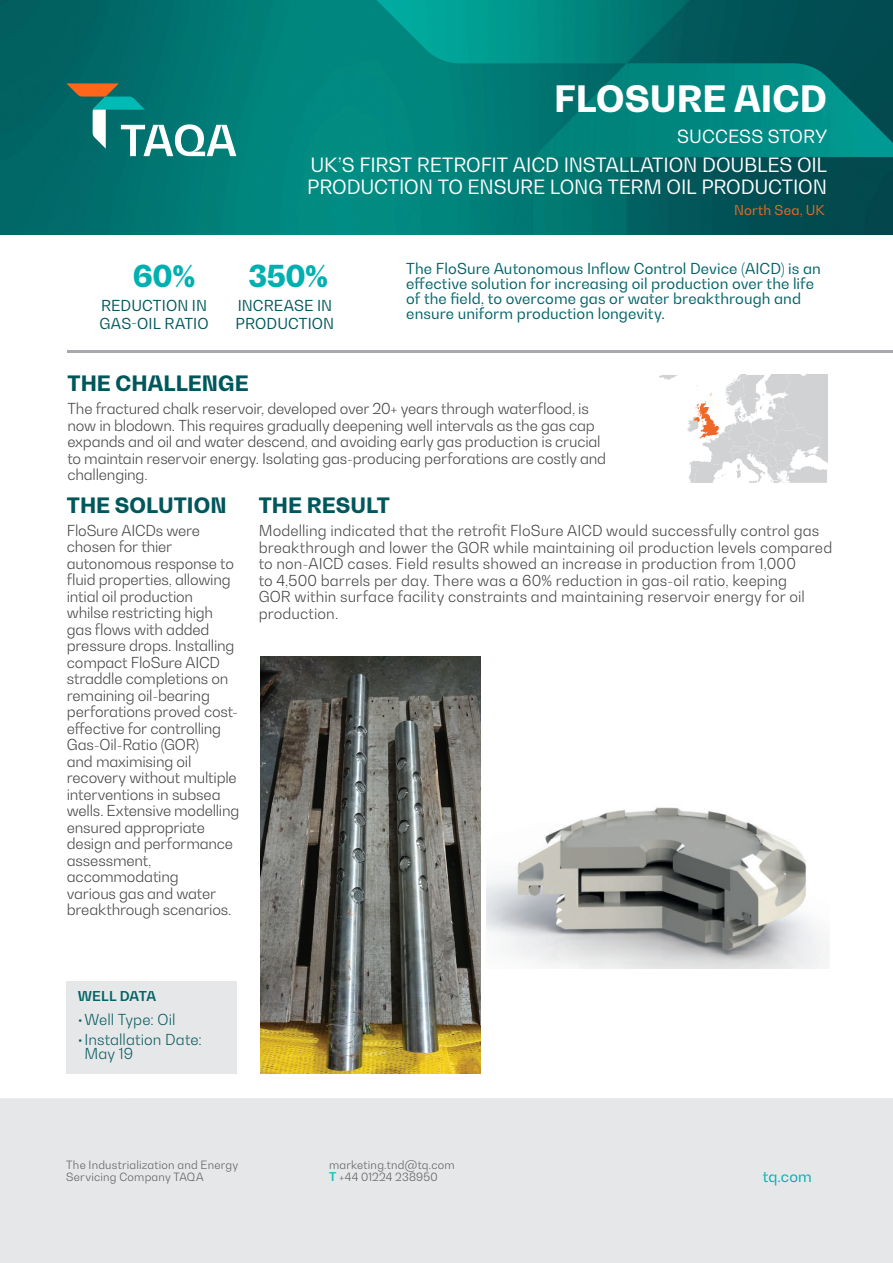
<style>
.page{position:relative;width:893px;height:1263px;background:#fff}
.page>*{position:absolute;margin:0;border:0;box-sizing:border-box;transform-origin:0 0}
.H1__Product_Name{font:800 36px "Bw Gradual";color:#fff}
.big_number{font:800 30px "Bw Gradual";color:#00b0b0}
.t1{font:800 21px "Bw Gradual";letter-spacing:.005em;color:#00575b}
.Name_of_the_Case_Study{font:19.5px/22.5px "Bw Gradual";letter-spacing:-.005em;color:#fff}
.Subhead__type_of_document__white{font:18px "Bw Gradual";letter-spacing:.005em;color:#fff}
.Small_Gray_Copy{font:300 15px/16.5px "Bw Gradual";letter-spacing:-.01em;color:#3e3e3f}
.Tool_Description{font:15px/15px "Bw Gradual";letter-spacing:.005em;color:#026266}
.t2{font:300 15px/13.5px "Bw Gradual";letter-spacing:.005em;color:#00575b}
.explaining_the_number{font:15px/18px "Bw Gradual";letter-spacing:.005em;color:#00575b}
.big_number_description{font:15px/18px "Bw Gradual";letter-spacing:.005em;color:#00575b}
.web_address{font:15px "Bw Gradual";color:#00b0b0}
.Location{font:13.5px "Bw Gradual";letter-spacing:.01em;color:#f36a21}
.t3{font:700 13.5px "Bw Gradual";letter-spacing:.005em;color:#026266}
.small_remarfk{font:300 11.25px/12px "Bw Gradual";letter-spacing:.02em;color:#57585a}
.s1{font-weight:700;font-size:12px;color:#1ebcbc}
</style>
<div class="page">
<div style="left:0;top:1098px;width:893px;height:165px;background:#e6e7e9"></div>
<div style="left:66px;top:981px;width:171px;height:92px;background:#e6e7e9"></div>
<hr style="left:68px;top:350px;width:825px;height:3px;background:#a8a9ad">
<img style="left:0;top:0;width:893px;height:235px">
<svg style="left:66px;top:83px;width:170px;height:73px;background:#338b85"></svg>
<svg style="left:659px;top:375px;width:168px;height:108px"></svg>
<img style="left:260px;top:657px;width:220px;height:416px">
<img style="left:486px;top:807px;width:344px;height:161px">
<p class="H1__Product_Name" style="left:554px;top:74px;width:274px">FLOSURE AICD</p>
<p class="Subhead__type_of_document__white" style="left:677px;top:125px;width:151px">SUCCESS STORY</p>
<p class="Name_of_the_Case_Study" style="left:307px;top:153px;width:521px">UK’S FIRST RETROFIT AICD INSTALLATION DOUBLES OIL<br>PRODUCTION TO ENSURE LONG TERM OIL PRODUCTION</p>
<p class="Location" style="left:734px;top:202px;width:92px">North Sea, UK</p>
<p class="big_number" style="left:133px;top:256px;width:64px">60%</p>
<p class="Tool_Description" style="left:406px;top:261px;width:416px">The FloSure Autonomous Inflow Control Device (AICD) is an effective solution for increasing oil production over the life of the field, to overcome gas or water breakthrough and ensure uniform production longevity.</p>
<p class="big_number" style="left:248px;top:256px;width:81px">350%</p>
<p class="big_number_description" style="left:236px;top:296px;width:100px">INCREASE IN<br>PRODUCTION</p>
<p class="explaining_the_number" style="left:100px;top:296px;width:111px">REDUCTION IN<br>GAS-OIL RATIO</p>
<h2 class="t1" style="left:68px;top:369px;width:183px">THE CHALLENGE</h2>
<p class="Small_Gray_Copy" style="left:68px;top:400px;width:540px">The fractured chalk reservoir, developed over 20+ years through waterflood, is now in blodown. This requires gradually deepening well intervals as the gas cap expands and oil and water descend, and avoiding early gas production is crucial to maintain reservoir energy. Isolating gas-producing perforations are costly and challenging.</p>
<h2 class="t1" style="left:67px;top:491px;width:161px">THE SOLUTION</h2>
<p class="Small_Gray_Copy" style="left:67px;top:522px;width:174px">FloSure AICDs were chosen for thier autonomous response to fluid properties, allowing intial oil production<br>whilse restricting high gas flows with added pressure drops. Installing compact FloSure AICD straddle completions on remaining oil-bearing perforations proved cost&shy;effective for controlling<br>Gas-Oil-Ratio (GOR)<br>and maximising oil recovery without multiple interventions in subsea wells. Extensive modelling ensured appropriate design and performance assessment, accommodating<br>various gas and water breakthrough scenarios.</p>
<h2 class="t1" style="left:259px;top:491px;width:132px">THE RESULT</h2>
<p class="Small_Gray_Copy" style="left:259px;top:522px;width:575px">Modelling indicated that the retrofit FloSure AICD would successfully control gas breakthrough and lower the GOR while maintaining oil production levels compared to non-AICD cases. Field results showed an increase in production from 1,000<br>to 4,500 barrels per day. There was a 60% reduction in gas-oil ratio, keeping<br>GOR within surface facility constraints and maintaining reservoir energy for oil production.</p>
<h3 class="t3" style="left:78px;top:987px;width:80px">WELL DATA</h3>
<p class="t2" style="left:78px;top:1012px;width:99px">•Well Type: Oil</p>
<p class="t2" style="left:85px;top:1032px;width:119px;text-indent:-7px">•Installation Date:<br>May 19</p>
<p class="small_remarfk" style="left:66px;top:1159px;width:173px">The Industrialization and Energy<br>Servicing Company TAQA</p>
<p class="small_remarfk" style="left:329px;top:1159px;width:127px">marketing.tnd@tq.com<br><span class="s1">T</span> +44 01224 238950</p>
<p class="web_address" style="left:763px;top:1166px;width:51px">tq.com</p>
</div>
